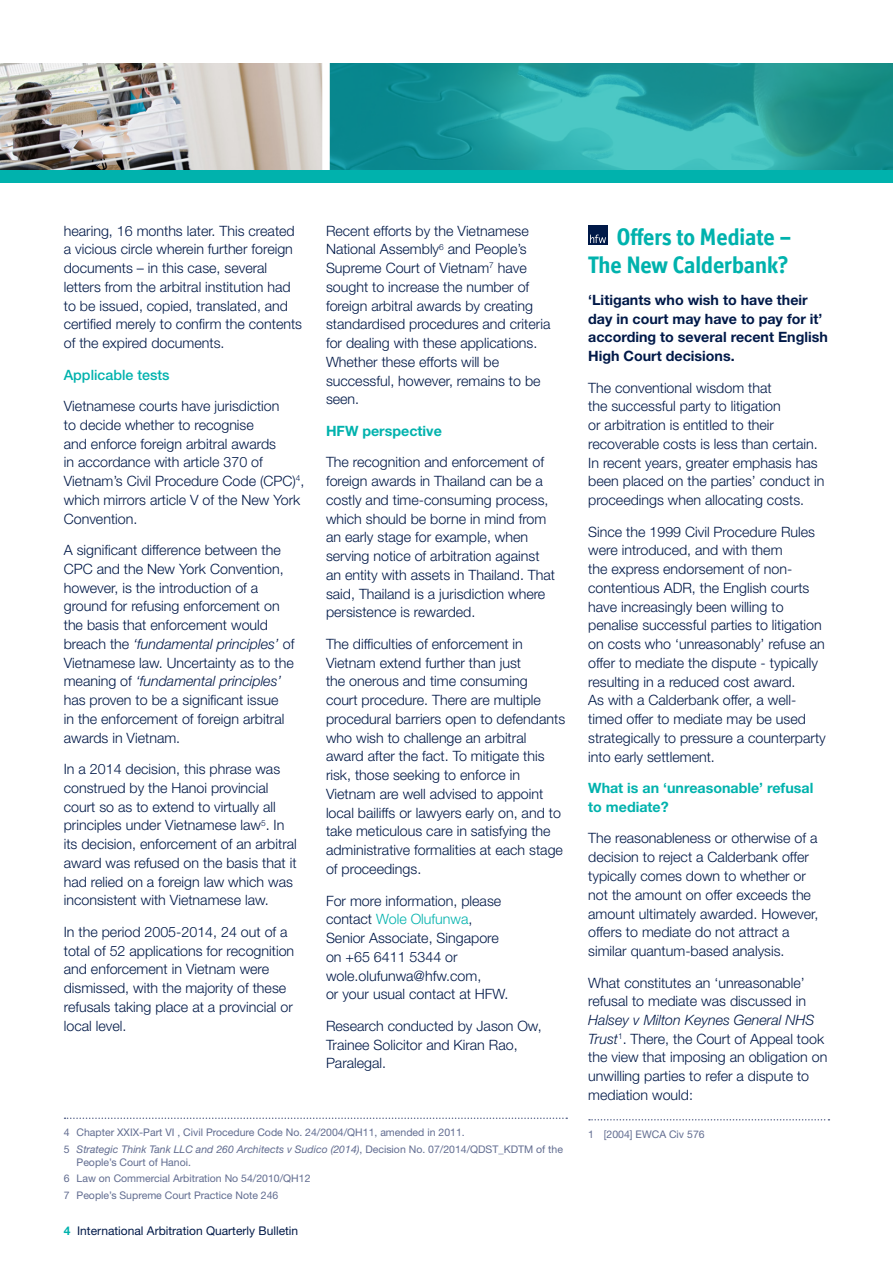
<style>
.page{position:relative;width:893px;height:1263px;background:#fff}
.page>*{position:absolute;margin:0;border:0;box-sizing:border-box;transform-origin:0 0}
.t1{font:700 24px/28.8px "Officina Display ITC Std";color:#00b2ad;text-align:right}
.t2{font:300 14.25px/18.8px "Helvetica Neue LT Std";color:#001948}
.t3{font:700 14.25px/18.8px "Helvetica Neue LT Std";color:#001948}
.t4{font:700 14.25px/18.8px "Helvetica Neue LT Std";color:#00b2ad}
.t5{font:500 14.25px "Helvetica Neue LT Std";color:#00b2ad}
.t6{font:12px "Helvetica Neue LT Std";color:#001948}
.t7{font:10.5px/16.8px "Helvetica Neue LT Std";color:#616c90}
.s1{font-style:italic}
.s2{color:#00b2ad}
.s3{font-weight:700;color:#00b2ad}
</style>
<div class="page">
<img style="left:0;top:64px;width:322px;height:106px">
<div style="left:588px;top:225px;width:19px;height:19px;background:#001948"></div>
<svg style="left:590px;top:235px;width:16px;height:8px"></svg>
<svg style="left:330px;top:64px;width:563px;height:106px;background:#239f9e"></svg>
<div style="left:0;top:170px;width:893px;height:13px;background:#00b2ad"></div>
<svg style="left:65px;top:1117px;width:502px;height:2px"></svg>
<svg style="left:589px;top:1119px;width:240px;height:1px"></svg>
<p class="t2" style="left:64px;top:221px;width:240px">hearing, 16 months later. This created a vicious circle wherein further foreign documents – in this case, several letters from the arbitral institution had to be issued, copied, translated, and certified merely to confirm the contents of the expired documents.</p>
<p class="t5" style="left:64px;top:366px;width:107px">Applicable tests</p>
<p class="t2" style="left:64px;top:396px;width:242px">Vietnamese courts have jurisdiction<br>to decide whether to recognise<br>and enforce foreign arbitral awards<br>in accordance with article 370 of<br>Vietnam’s Civil Procedure Code (CPC)<sup>4</sup>, which mirrors article V of the New York<br>Convention.</p>
<p class="t2" style="left:64px;top:540px;width:232px">A significant difference between the CPC and the New York Convention, however, is the introduction of a ground for refusing enforcement on the basis that enforcement would breach the <span class="s1">‘fundamental principles’</span> of Vietnamese law. Uncertainty as to the meaning of <span class="s1">‘fundamental principles’ </span>has proven to be a significant issue<br>in the enforcement of foreign arbitral awards in Vietnam.</p>
<p class="t2" style="left:64px;top:759px;width:235px">In a 2014 decision, this phrase was construed by the Hanoi provincial court so as to extend to virtually all principles under Vietnamese law<sup>5</sup>. In its decision, enforcement of an arbitral award was refused on the basis that it had relied on a foreign law which was inconsistent with Vietnamese law.</p>
<p class="t2" style="left:64px;top:922px;width:232px">In the period 2005-2014, 24 out of a total of 52 applications for recognition and enforcement in Vietnam were dismissed, with the majority of these refusals taking place at a provincial or local level.</p>
<p class="t2" style="left:326px;top:221px;width:226px">Recent efforts by the Vietnamese<br>National Assembly<sup>6</sup> and People’s<br>Supreme Court of Vietnam<sup>7</sup> have sought to increase the number of foreign arbitral awards by creating standardised procedures and criteria for dealing with these applications.<br>Whether these efforts will be successful, however, remains to be seen.</p>
<p class="t4" style="left:326px;top:421px;width:117px">HFW perspective</p>
<p class="t2" style="left:326px;top:453px;width:231px">The recognition and enforcement of foreign awards in Thailand can be a costly and time-consuming process, which should be borne in mind from an early stage for example, when serving notice of arbitration against an entity with assets in Thailand. That said, Thailand is a jurisdiction where persistence is rewarded.</p>
<p class="t2" style="left:326px;top:634px;width:241px">The difficulties of enforcement in Vietnam extend further than just<br>the onerous and time consuming<br>court procedure. There are multiple procedural barriers open to defendants who wish to challenge an arbitral award after the fact. To mitigate this risk, those seeking to enforce in Vietnam are well advised to appoint local bailiffs or lawyers early on, and to take meticulous care in satisfying the administrative formalities at each stage of proceedings.</p>
<p class="t2" style="left:326px;top:891px;width:184px">For more information, please contact <span class="s2">Wole Olufunwa</span>,<br>Senior Associate, Singapore on +65 6411 5344 or wole.olufunwa@hfw.com,<br>or your usual contact at HFW.</p>
<p class="t2" style="left:326px;top:1016px;width:217px">Research conducted by Jason Ow,<br>Trainee Solicitor and Kiran Rao,<br>Paralegal.</p>
<p class="t7" style="left:64px;top:1124px;width:501px">4 Chapter XXIX-Part VI , Civil Procedure Code No. 24/2004/QH11, amended in 2011.<br>5 <span class="s1">Strategic Think Tank LLC and 260 Architects v Sudico (2014)</span>, Decision No. 07/2014/QDST_KDTM of the</p>
<p class="t7" style="left:64px;top:1153px;width:248px;text-indent:13px">People’s Court of Hanoi.<br>6 Law on Commercial Arbitration No 54/2010/QH12<br>7 People’s Supreme Court Practice Note 246</p>
<p class="t6" style="left:64px;top:1224px;width:236px"><span class="s3">4</span> International Arbitration Quarterly Bulletin</p>
<h1 class="t1" style="left:588px;top:222px;width:204px">Offers to Mediate –<br>The New Calderbank?</h1>
<p class="t3" style="left:588px;top:290px;width:241px">‘Litigants who wish to have their day in court may have to pay for it’ according to several recent English<br>High Court decisions.</p>
<p class="t2" style="left:588px;top:378px;width:238px">The conventional wisdom that<br>the successful party to litigation<br>or arbitration is entitled to their recoverable costs is less than certain.<br>In recent years, greater emphasis has been placed on the parties’ conduct in proceedings when allocating costs.</p>
<p class="t2" style="left:588px;top:522px;width:239px">Since the 1999 Civil Procedure Rules were introduced, and with them<br>the express endorsement of non&shy;contentious ADR, the English courts have increasingly been willing to penalise successful parties to litigation on costs who ‘unreasonably’ refuse an offer to mediate the dispute - typically resulting in a reduced cost award.<br>As with a Calderbank offer, a well&shy;timed offer to mediate may be used strategically to pressure a counterparty into early settlement.</p>
<p class="t4" style="left:588px;top:778px;width:227px">What is an ‘unreasonable’ refusal to mediate?</p>
<p class="t2" style="left:588px;top:829px;width:232px">The reasonableness or otherwise of a decision to reject a Calderbank offer typically comes down to whether or not the amount on offer exceeds the amount ultimately awarded. However, offers to mediate do not attract a similar quantum-based analysis.</p>
<p class="t2" style="left:588px;top:973px;width:219px">What constitutes an ‘unreasonable’ refusal to mediate was discussed in</p>
<p class="t2" style="left:588px;top:1010px;width:241px"><span class="s1">Halsey v Milton Keynes General NHS Trust</span><sup>1</sup>. There, the Court of Appeal took the view that imposing an obligation on unwilling parties to refer a dispute to mediation would:</p>
<p class="t7" style="left:588px;top:1125px;width:118px">1 [2004] EWCA Civ 576</p>
</div>
